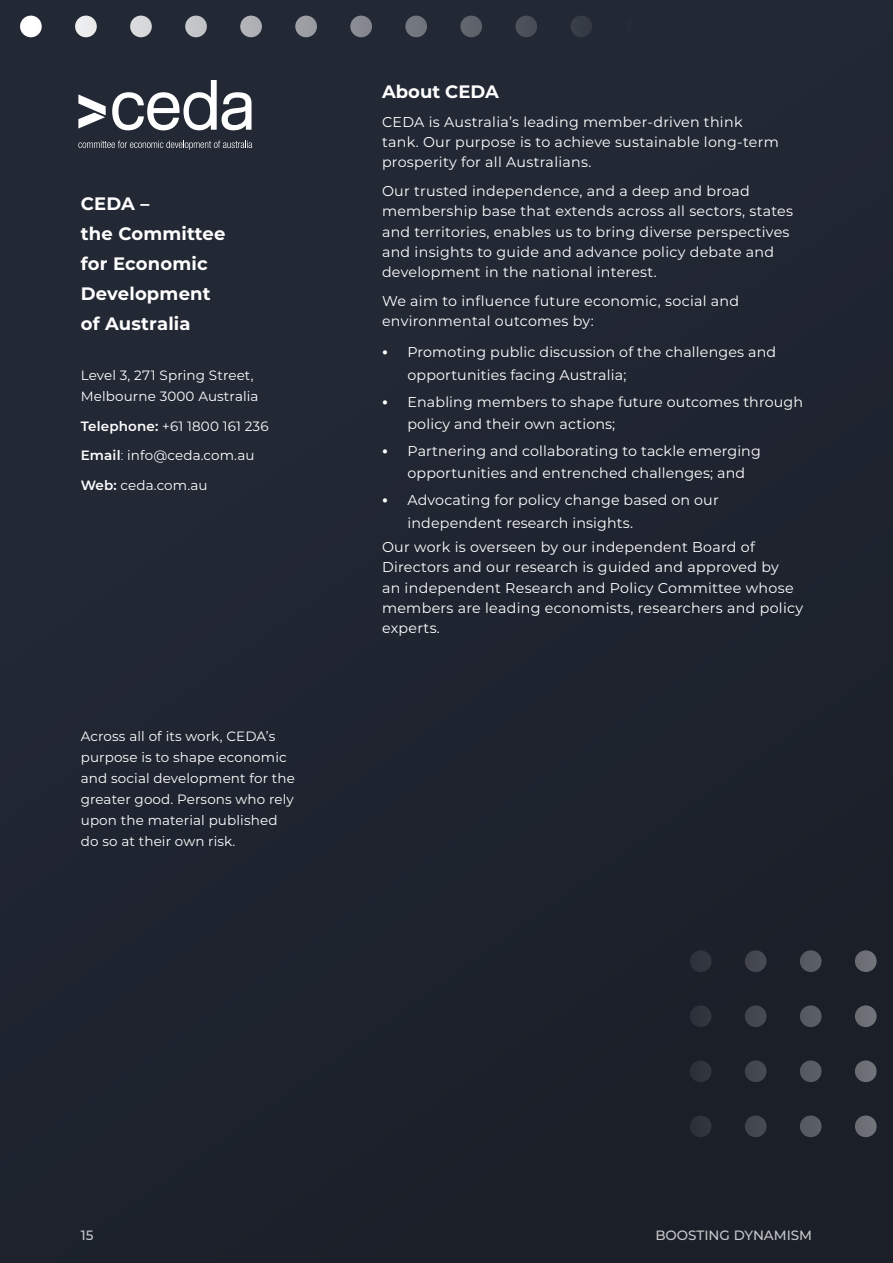
<style>
.page{position:relative;width:893px;height:1263px;background:#1f2530}
.page>*{position:absolute;margin:0;border:0;box-sizing:border-box;transform-origin:0 0}
.t1{font:700 18px/30px "Montserrat";letter-spacing:.01em;color:#fff}
.t2{font:14.25px/20.2px "Montserrat";letter-spacing:.02em;color:#fff}
.t3{font:13.5px/21px "Montserrat";letter-spacing:.01em;color:#fff}
.t4{font:500 13.5px "Montserrat";color:#c7c8ca}
.s1{font-weight:600}
.s2{font-weight:300}
.s3{font-weight:700;font-size:16.5px}
</style>
<div class="page">
<svg style="left:112px;top:80px;width:140px;height:50px"></svg>
<svg style="left:78px;top:141px;width:174px;height:9px"></svg>
<svg style="left:78px;top:94px;width:28px;height:35px"></svg>
<div style="left:855px;top:950px;width:22px;height:22px;background:#6d7076;border-radius:50%"></div>
<div style="left:855px;top:1005px;width:22px;height:22px;background:#6d7076;border-radius:50%"></div>
<div style="left:800px;top:1005px;width:21px;height:22px;background:#585c63;border-radius:50%"></div>
<div style="left:745px;top:1005px;width:21px;height:22px;background:#44484f;border-radius:50%"></div>
<div style="left:690px;top:1005px;width:21px;height:22px;background:#2f343c;border-radius:50%"></div>
<svg style="left:855px;top:1060px;width:22px;height:22px"></svg>
<div style="left:800px;top:1060px;width:21px;height:22px;background:#585c63;border-radius:50%"></div>
<div style="left:745px;top:1060px;width:21px;height:22px;background:#44484f;border-radius:50%"></div>
<div style="left:690px;top:1060px;width:21px;height:22px;background:#2f343c;border-radius:50%"></div>
<svg style="left:855px;top:1115px;width:22px;height:22px"></svg>
<div style="left:800px;top:1115px;width:21px;height:22px;background:#585c63;border-radius:50%"></div>
<div style="left:745px;top:1115px;width:21px;height:22px;background:#44484f;border-radius:50%"></div>
<div style="left:690px;top:1115px;width:21px;height:22px;background:#2f343c;border-radius:50%"></div>
<div style="left:800px;top:950px;width:21px;height:22px;background:#585c63;border-radius:50%"></div>
<div style="left:745px;top:950px;width:21px;height:22px;background:#454850;border-radius:50%"></div>
<div style="left:690px;top:950px;width:21px;height:22px;background:#30343e;border-radius:50%"></div>
<div style="left:405px;top:16px;width:22px;height:21px;background:#72767e;border-radius:50%"></div>
<div style="left:350px;top:16px;width:22px;height:21px;background:#868990;border-radius:50%"></div>
<div style="left:295px;top:16px;width:22px;height:21px;background:#9b9ea3;border-radius:50%"></div>
<div style="left:240px;top:16px;width:22px;height:21px;background:#afb1b5;border-radius:50%"></div>
<div style="left:185px;top:16px;width:22px;height:21px;background:#c3c4c8;border-radius:50%"></div>
<div style="left:130px;top:16px;width:22px;height:21px;background:#d8d9db;border-radius:50%"></div>
<div style="left:75px;top:16px;width:22px;height:21px;background:#ebeced;border-radius:50%"></div>
<div style="left:20px;top:16px;width:22px;height:21px;background:#fff;border-radius:50%"></div>
<div style="left:460px;top:16px;width:22px;height:21px;background:#5f636c;border-radius:50%"></div>
<div style="left:515px;top:16px;width:22px;height:21px;background:#4a4f59;border-radius:50%"></div>
<div style="left:570px;top:16px;width:22px;height:21px;background:#363c47;border-radius:50%"></div>
<div style="left:626px;top:16px;width:21px;height:21px;background:#222834;border-radius:50%"></div>
<div style="left:681px;top:16px;width:21px;height:21px;background:#222834;border-radius:50%"></div>
<div style="left:736px;top:16px;width:21px;height:21px;background:#222834;border-radius:50%"></div>
<div style="left:791px;top:16px;width:21px;height:21px;background:#222834;border-radius:50%"></div>
<p class="t1" style="left:81px;top:187px;width:146px">CEDA –<br>the Committee for Economic<br>Development of Australia</p>
<p class="t3" style="left:81px;top:364px;width:179px">Level 3, 271 Spring Street,<br>Melbourne 3000 Australia</p>
<p class="t3" style="left:81px;top:415px;width:189px"><span class="s1">Telephone:</span> +61 1800 161 236</p>
<p class="t3" style="left:81px;top:444px;width:175px"><span class="s1">Email</span><span class="s2">:</span> info@ceda.com.au</p>
<p class="t3" style="left:81px;top:474px;width:128px"><span class="s1">Web:</span> ceda.com.au</p>
<p class="t3" style="left:81px;top:725px;width:216px">Across all of its work, CEDA’s purpose is to shape economic and social development for the greater good. Persons who rely upon the material published do so at their own risk.</p>
<p class="t1" style="left:382px;top:76px;width:119px">About CEDA</p>
<p class="t2" style="left:382px;top:111px;width:398px">CEDA is Australia’s leading member-driven think tank. Our purpose is to achieve sustainable long-term prosperity for all Australians.</p>
<p class="t2" style="left:382px;top:181px;width:413px">Our trusted independence, and a deep and broad membership base that extends across all sectors, states and territories, enables us to bring diverse perspectives and insights to guide and advance policy debate and development in the national interest.</p>
<p class="t2" style="left:382px;top:290px;width:359px">We aim to influence future economic, social and environmental outcomes by:</p>
<p class="t2" style="left:407px;top:340px;width:370px;line-height:22.5px;text-indent:-26px"><span class="s3">•</span> Promoting public discussion of the challenges and opportunities facing Australia;</p>
<p class="t2" style="left:407px;top:390px;width:397px;line-height:22.5px;text-indent:-26px"><span class="s3">•</span> Enabling members to shape future outcomes through policy and their own actions;</p>
<p class="t2" style="left:407px;top:439px;width:355px;line-height:22.5px;text-indent:-26px"><span class="s3">•</span> Partnering and collaborating to tackle emerging opportunities and entrenched challenges; and</p>
<p class="t2" style="left:407px;top:488px;width:313px;line-height:22.5px;text-indent:-26px"><span class="s3">•</span> Advocating for policy change based on our independent research insights.</p>
<p class="t2" style="left:382px;top:536px;width:423px">Our work is overseen by our independent Board of Directors and our research is guided and approved by<br>an independent Research and Policy Committee whose members are leading economists, researchers and policy experts.</p>
<p class="t4" style="left:81px;top:1225px;width:14px">15</p>
<p class="t4" style="left:655px;top:1225px;width:158px">BOOSTIN G DYNAMIS M</p>
</div>
